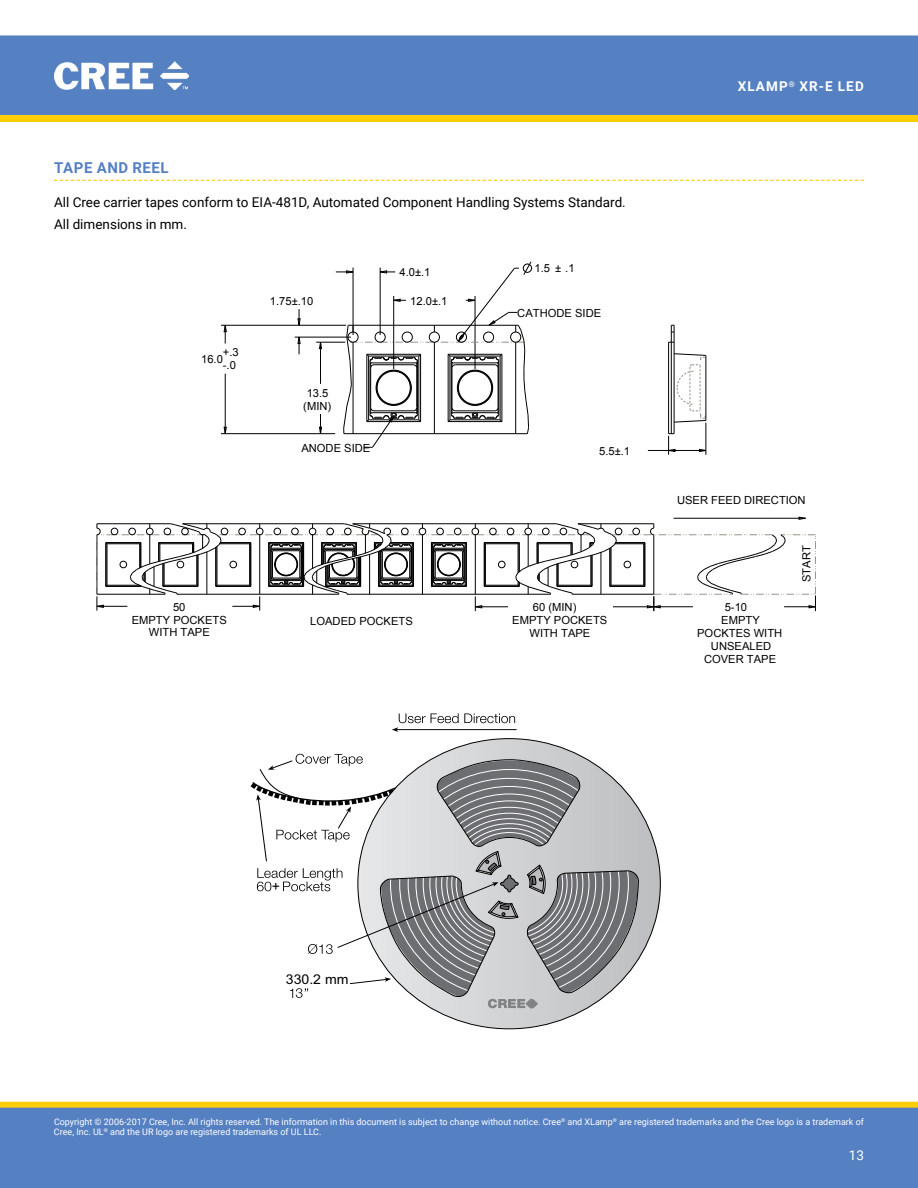
<style>
.page{position:relative;width:918px;height:1188px;background:#fff}
.page>*{position:absolute;margin:0;border:0;box-sizing:border-box;transform-origin:0 0}
.t1{font:700 15px "Roboto";letter-spacing:.035em;color:#5580c3}
.t2{font:13.5px/22.5px "Roboto";color:#000}
.t3{font:700 13.5px "Roboto";letter-spacing:.085em;color:#fff}
.t4{font:13.5px "Arial";color:#000;scale:1.04 1}
.t5{font:13.5px "Roboto";color:#fff}
.t6{font:11.25px/12.9px "Arial";color:#000;text-align:center}
.t7{font:9px/10.8px "Roboto";color:#fff}
</style>
<div class="page">
<div style="left:0;top:35px;width:918px;height:80px;background:#5580c1"></div>
<img style="left:55px;top:62px;width:134px;height:28px">
<div style="left:1px;top:1102px;width:916px;height:6px;background:#ffce06"></div>
<div style="left:0;top:1102px;width:918px;height:6px;border:1px solid #ffce06"></div>
<div style="left:0;top:1108px;width:918px;height:80px;background:#5580c1"></div>
<svg style="left:0;top:115px;width:918px;height:7px;background:#fece08"></svg>
<svg style="left:54px;top:180px;width:810px;height:1px"></svg>
<svg style="left:699px;top:449px;width:7px;height:3px"></svg>
<svg style="left:224px;top:326px;width:3px;height:18px"></svg>
<hr style="left:225px;top:374px;width:1px;height:60px;background:#000">
<svg style="left:298px;top:338px;width:2px;height:16px"></svg>
<svg style="left:298px;top:309px;width:2px;height:16px"></svg>
<hr style="left:221px;top:433px;width:114px;height:1px;background:#000">
<hr style="left:295px;top:337px;width:56px;height:1px;background:#000">
<hr style="left:221px;top:325px;width:125px;height:1px;background:#000">
<hr style="left:648px;top:450px;width:58px;height:1px;background:#000">
<svg style="left:668px;top:433px;width:7px;height:22px"></svg>
<hr style="left:668px;top:342px;width:1px;height:92px;background:#000">
<hr style="left:671px;top:342px;width:1px;height:92px;background:#000">
<hr style="left:674px;top:325px;width:1px;height:109px;background:#000">
<hr style="left:706px;top:423px;width:1px;height:32px;background:#000">
<svg style="left:669px;top:325px;width:5px;height:18px"></svg>
<svg style="left:316px;top:261px;width:216px;height:187px"></svg>
<div style="left:483px;top:332px;width:11px;height:11px;border:1px solid #000;border-radius:50%"></div>
<div style="left:510px;top:332px;width:11px;height:11px;border:1px solid #000;border-radius:50%"></div>
<svg style="left:673px;top:353px;width:34px;height:70px"></svg>
<svg style="left:96px;top:517px;width:720px;height:94px"></svg>
<div style="left:624px;top:561px;width:7px;height:7px;border:1px solid #000;border-radius:50%"></div>
<hr style="left:397px;top:729px;width:119px;height:1px;background:#000">
<svg style="left:392px;top:713px;width:123px;height:19px"></svg>
<svg style="left:350px;top:982px;width:7px;height:2px"></svg>
<svg style="left:357px;top:738px;width:304px;height:291px"></svg>
<svg style="left:526px;top:864px;width:21px;height:30px"></svg>
<svg style="left:488px;top:999px;width:50px;height:10px"></svg>
<svg style="left:251px;top:754px;width:268px;height:200px"></svg>
<svg style="left:290px;top:988px;width:18px;height:10px"></svg>
<h1 class="t1" style="left:54px;top:161px;width:116px">TAPE AND REEL</h1>
<h2 class="t2" style="left:54px;top:190px;width:573px">All Cree carrier tapes conform to EIA-481D, Automated Component Handling Systems Standard.<br>All dimensions in mm.</h2>
<p class="t6" style="left:201px;top:354px;width:23px">16.0</p>
<p class="t6" style="left:223px;top:347px;width:17px;text-align:left">+.3 -.0</p>
<p class="t6" style="left:270px;top:296px;width:45px">1.75±.10</p>
<p class="t6" style="left:303px;top:387px;width:29px">13.5 (MIN)</p>
<p class="t6" style="left:301px;top:442px;width:71px">ANODE SIDE</p>
<p class="t6" style="left:400px;top:267px;width:33px">4.0±.1</p>
<p class="t6" style="left:535px;top:263px;width:42px">1.5 ± .1</p>
<p class="t6" style="left:410px;top:295px;width:39px">12.0±.1</p>
<p class="t6" style="left:517px;top:307px;width:85px">CATHODE SIDE</p>
<p class="t6" style="left:599px;top:445px;width:33px">5.5±.1</p>
<p class="t6" style="left:132px;top:601px;width:97px">50<br>EMPTY POCKETS<br>WITH TAPE</p>
<p class="t6" style="left:533px;top:602px;width:45px">60 (MIN)</p>
<p class="t6" style="left:512px;top:615px;width:97px">EMPTY POCKETS</p>
<p class="t6" style="left:529px;top:628px;width:62px">WITH TAPE</p>
<p class="t6" style="left:310px;top:616px;width:104px">LOADED POCKETS</p>
<h2 class="t3" style="left:738px;top:80px;width:128px">XLAMP<sup>®</sup> XR-E LED</h2>
<p class="t6" style="left:677px;top:495px;width:130px">USER FEED DIRECTION</p>
<p class="t6" style="left:725px;top:602px;width:24px">5-10</p>
<p class="t6" style="left:721px;top:615px;width:40px">EMPTY</p>
<p class="t6" style="left:697px;top:628px;width:87px">POCKTES WITH</p>
<p class="t6" style="left:711px;top:640px;width:62px">UNSEALED</p>
<p class="t6" style="left:704px;top:653px;width:74px">COVER TAPE</p>
<p class="t6" style="left:801px;top:582px;width:38px;rotate:-90deg">START</p>
<h2 class="t4" style="left:272px;top:878px;width:9px">+</h2>
<h2 class="t4" style="left:286px;top:972px;width:62px">330.2 mm</h2>
<p class="t7" style="left:54px;top:1117px;width:812px">Copyright © 2006-2017 Cree, Inc. All rights reserved. The information in this document is subject to change without notice. Cree<sup>®</sup> and XLamp<sup>®</sup> are registered trademarks and the Cree logo is a trademark of<br>Cree, Inc. UL<sup>®</sup> and the UR logo are registered trademarks of UL LLC.</p>
<h2 class="t5" style="left:849px;top:1149px;width:17px">13</h2>
</div>
